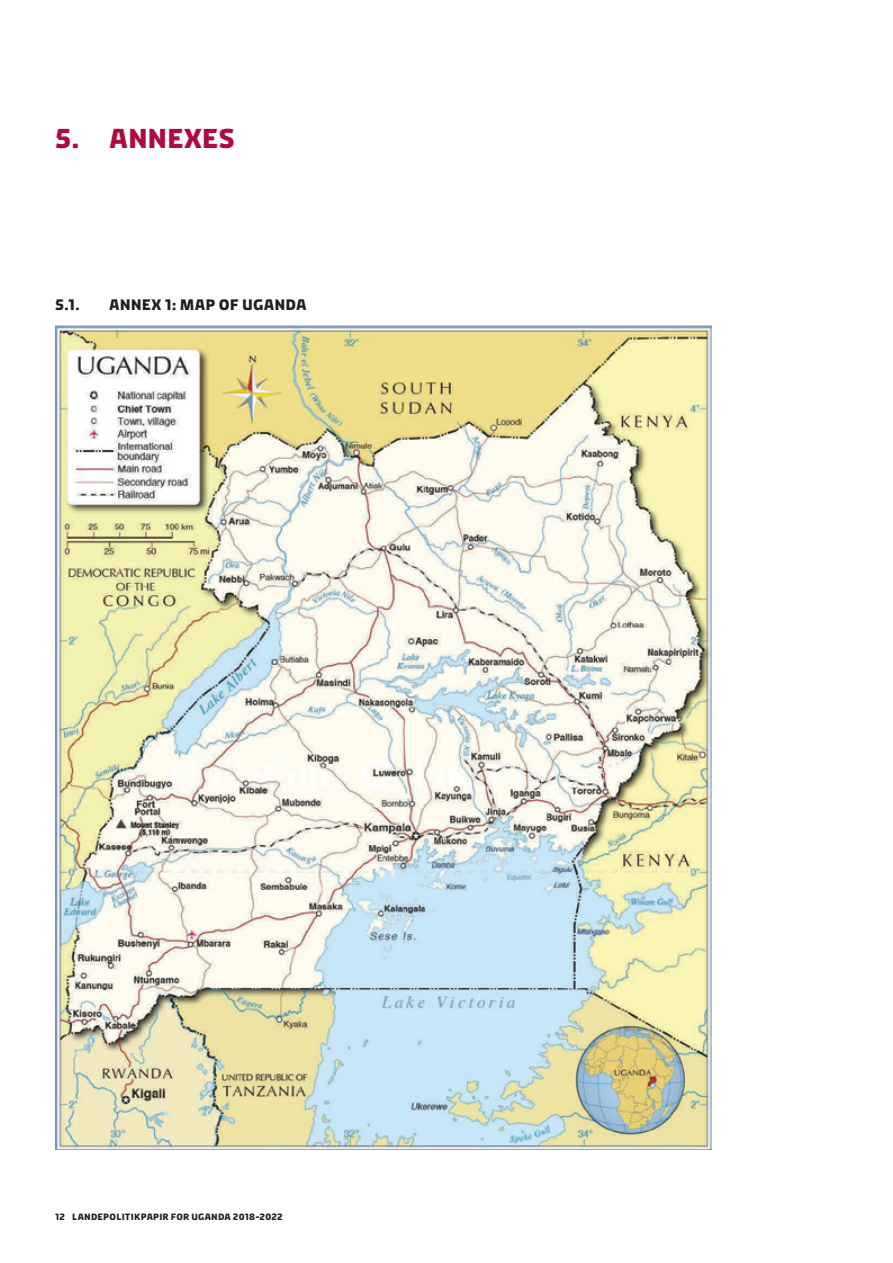
<style>
.page{position:relative;width:893px;height:1263px;background:#fff}
.page>*{position:absolute;margin:0;border:0;box-sizing:border-box;transform-origin:0 0}
.RU{font:700 27px "Diplomacy";letter-spacing:-.005em;color:#ad0a40}
.MR{font:700 15px "Diplomacy";color:#231f20}
.t1{font:700 9px "Diplomacy";letter-spacing:.02em;color:#231f20}
</style>
<div class="page">
<img style="left:56px;top:325px;width:656px;height:824px">
<p class="RU" style="left:55px;top:121px;width:181px">5. ANNEXES</p>
<p class="MR" style="left:55px;top:295px;width:26px">5.1.</p>
<p class="MR" style="left:109px;top:295px;width:199px">ANNEX 1: MAP OF UGANDA</p>
<p class="t1" style="left:55px;top:1211px;width:229px">12 LANDEPOLITIKPAPIR FOR UGANDA 2018-2022</p>
</div>
